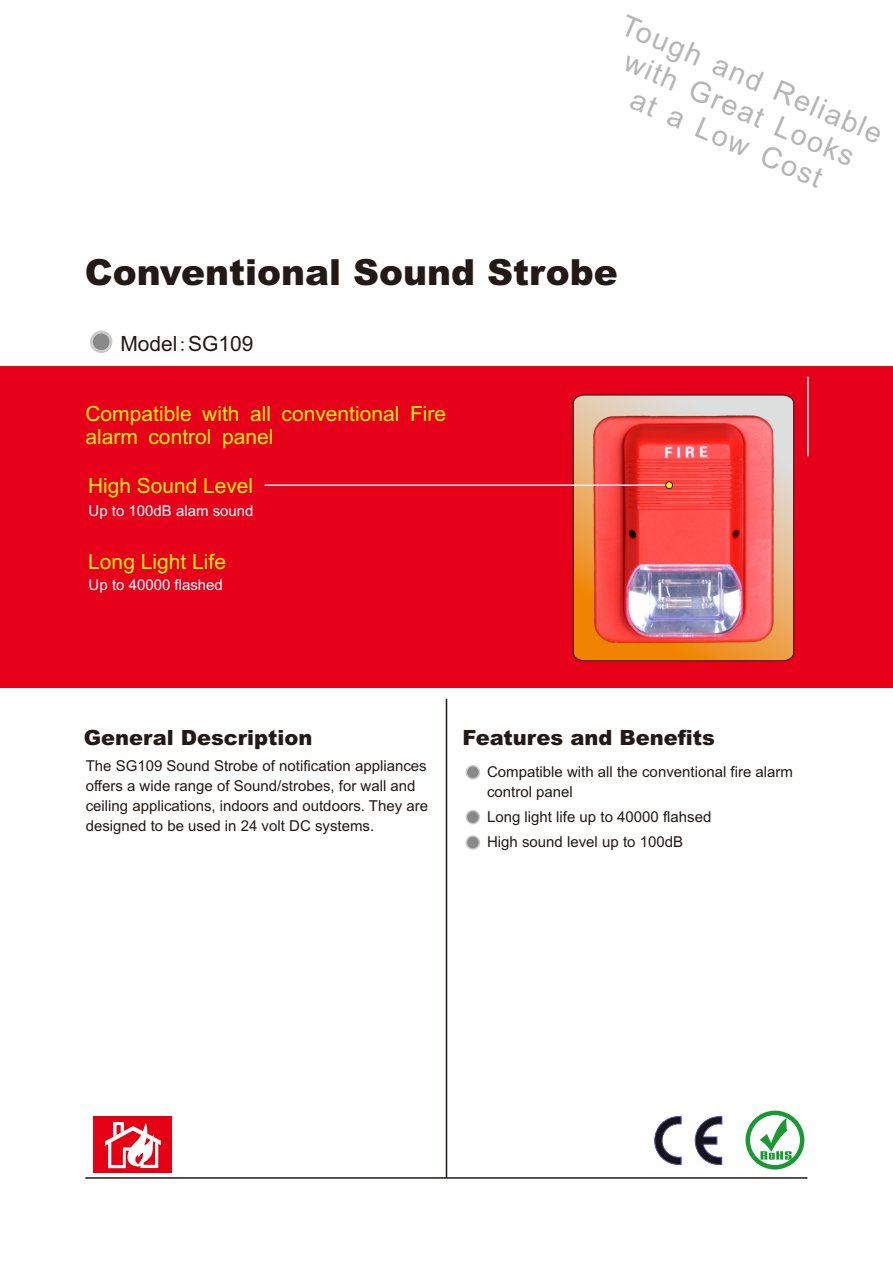
<style>
.page{position:relative;width:893px;height:1263px;background:#fff}
.page>*{position:absolute;margin:0;border:0;box-sizing:border-box;transform-origin:0 0}
.t1{font:900 36px "Arial";color:#231916}
.t2{font:28.95px/32.2px "Arial";color:#b5b5b6;text-align:center}
.t3{font:21px/23.4px "Arial";color:#fff100}
.t4{font:900 21px "Arial";color:#231916}
.t5{font:21px "Arial";color:#231916}
.t6{font:15px/20.1px "Arial";color:#231916}
.t7{font:15px "Arial";color:#fff}
.s1{font-family:"Sim Hei"}
</style>
<div class="page">
<div style="left:0;top:366px;width:893px;height:321px;background:#e60019"></div>
<svg style="left:572px;top:394px;width:222px;height:267px;background:#dca975"></svg>
<img style="left:572px;top:415px;width:223px;height:230px">
<hr style="left:446px;top:699px;width:1px;height:479px;background:#231916">
<hr style="left:85px;top:1177px;width:722px;height:2px;background:#231916">
<hr style="left:265px;top:484px;width:404px;height:2px;background:#efeff0">
<div style="left:466px;top:765px;width:14px;height:14px;background:#898989;border:2px solid #c9cacb;border-radius:50%"></div>
<div style="left:466px;top:810px;width:14px;height:14px;background:#898989;border:2px solid #c9cacb;border-radius:50%"></div>
<div style="left:665px;top:481px;width:8px;height:8px;background:#fff100;border:1px solid #231916;border-radius:50%"></div>
<div style="left:90px;top:330px;width:22px;height:23px;background:#898989;border:3px solid #c9cacb;border-radius:50%"></div>
<div style="left:466px;top:835px;width:14px;height:15px;background:#898989;border:2px solid #c9cacb;border-radius:50%"></div>
<hr style="left:807px;top:377px;width:2px;height:79px;background:#efeff0">
<div style="left:93px;top:1116px;width:78px;height:56px;background:#e60013"></div>
<svg style="left:105px;top:1122px;width:56px;height:46px"></svg>
<div style="left:745px;top:1110px;width:59px;height:59px;border:4px solid #1a9933;border-radius:50%"></div>
<svg style="left:760px;top:1118px;width:32px;height:42px"></svg>
<svg style="left:695px;top:1116px;width:27px;height:49px"></svg>
<svg style="left:654px;top:1116px;width:28px;height:49px"></svg>
<h2 class="t2" style="left:628px;top:12px;width:283px;rotate:23deg">Tough and Reliable with Great Looks<br>at a Low Cost</h2>
<h1 class="t1" style="left:85px;top:259px;width:534px">Conventional Sound Strobe</h1>
<h3 class="t5" style="left:120px;top:336px;width:135px">Model<span class="s1">:</span>SG109</h3>
<h3 class="t3" style="left:85px;top:404px;width:362px">Compatible with all conventional Fire alarm control panel</h3>
<h3 class="t3" style="left:88px;top:476px;width:166px">High Sound Level</h3>
<p class="t7" style="left:89px;top:505px;width:167px">Up to 100dB alam sound</p>
<h3 class="t3" style="left:88px;top:552px;width:139px">Long Light Life</h3>
<p class="t7" style="left:89px;top:579px;width:136px">Up to 40000 flashed</p>
<h3 class="t4" style="left:84px;top:730px;width:230px">General Description</h3>
<h3 class="t4" style="left:463px;top:729px;width:254px">Features and Benefits</h3>
<p class="t6" style="left:487px;top:763px;width:307px">Compatible with all the conventional fire alarm control panel</p>
<p class="t6" style="left:487px;top:806px;width:226px;line-height:25.2px">Long light life up to 40000 flahsed<br>High sound level up to 100dB</p>
<p class="t6" style="left:86px;top:757px;width:344px">The SG109 Sound Strobe of notification appliances offers a wide range of Sound/strobes, for wall and ceiling applications, indoors and outdoors. They are designed to be used in 24 volt DC systems.</p>
</div>
